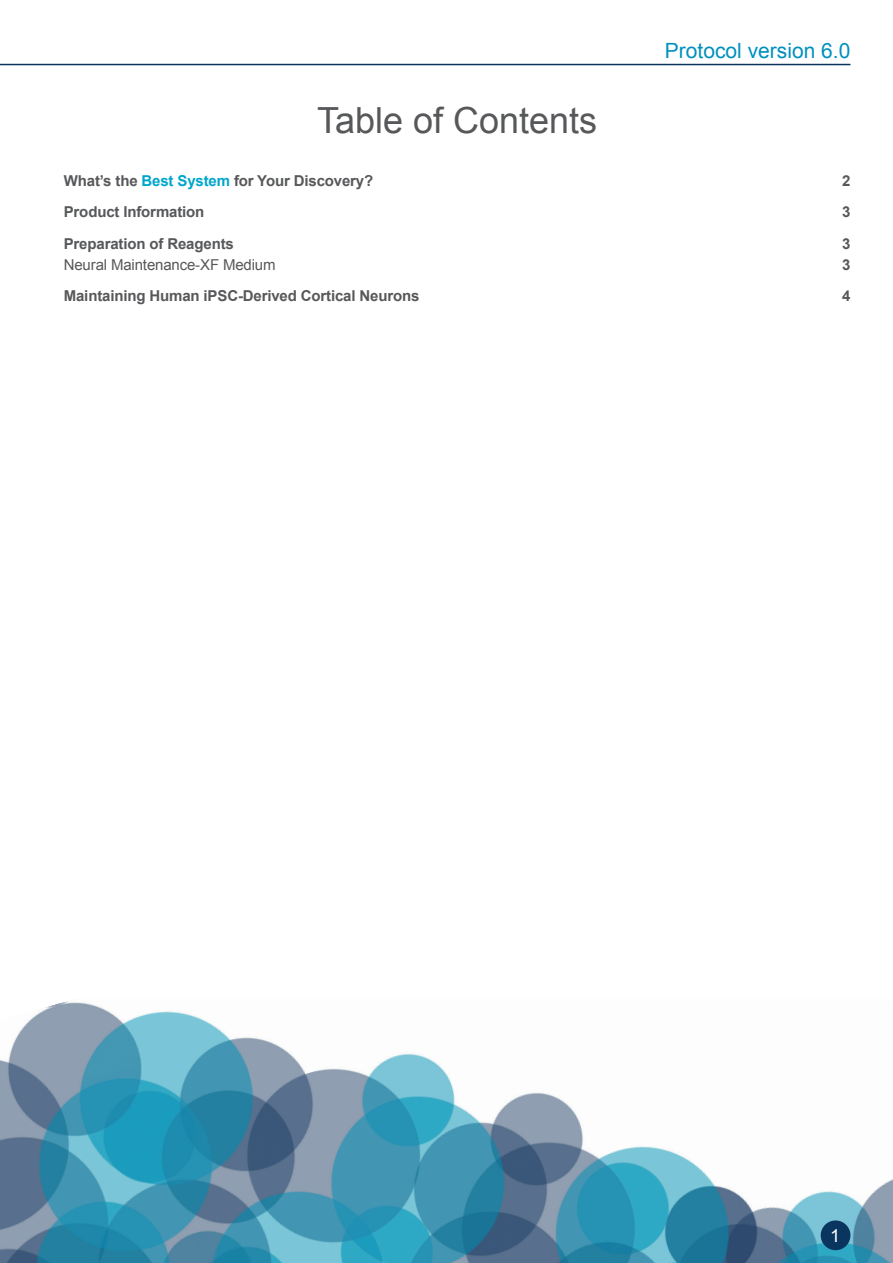
<style>
.page{position:relative;width:893px;height:1263px;background:#fff}
.page>*{position:absolute;margin:0;border:0;box-sizing:border-box;transform-origin:0 0}
.t1{font:36px "Arial";color:#57585a}
.t2{font:21px "Arial";color:#0090be}
.t3{font:18px "Arial";color:#fff}
.t4{font:700 15px "Arial";letter-spacing:-.01em;color:#57585a}
.t5{font:15px "Arial";letter-spacing:-.01em;color:#57585a}
.s1{color:#00a6cb}
</style>
<div class="page">
<img style="left:0;top:1001px;width:893px;height:262px">
<div style="left:821px;top:1220px;width:29px;height:30px;background:#0a355e;border-radius:50%"></div>
<hr style="left:0;top:64px;width:850px;height:1px;background:#0a355e">
<h1 class="t1" style="left:317px;top:96px;width:282px">Table of Contents</h1>
<h2 class="t2" style="left:665px;top:37px;width:187px">Protocol version 6.0</h2>
<p class="t4" style="left:64px;top:170px;width:311px">What’s the <span class="s1">Best System</span> for Your Discovery?</p>
<p class="t4" style="left:842px;top:170px;width:10px">2</p>
<p class="t4" style="left:64px;top:202px;width:142px">Product Information</p>
<p class="t4" style="left:842px;top:202px;width:10px">3</p>
<p class="t4" style="left:64px;top:233px;width:172px">Preparation of Reagents</p>
<p class="t4" style="left:842px;top:233px;width:10px">3</p>
<p class="t5" style="left:64px;top:254px;width:213px">Neural Maintenance-XF Medium</p>
<p class="t4" style="left:842px;top:254px;width:10px">3</p>
<p class="t4" style="left:64px;top:286px;width:357px">Maintaining Human iPSC-Derived Cortical Neurons</p>
<p class="t4" style="left:842px;top:286px;width:10px">4</p>
<p class="t3" style="left:830px;top:1224px;width:12px">1</p>
</div>
